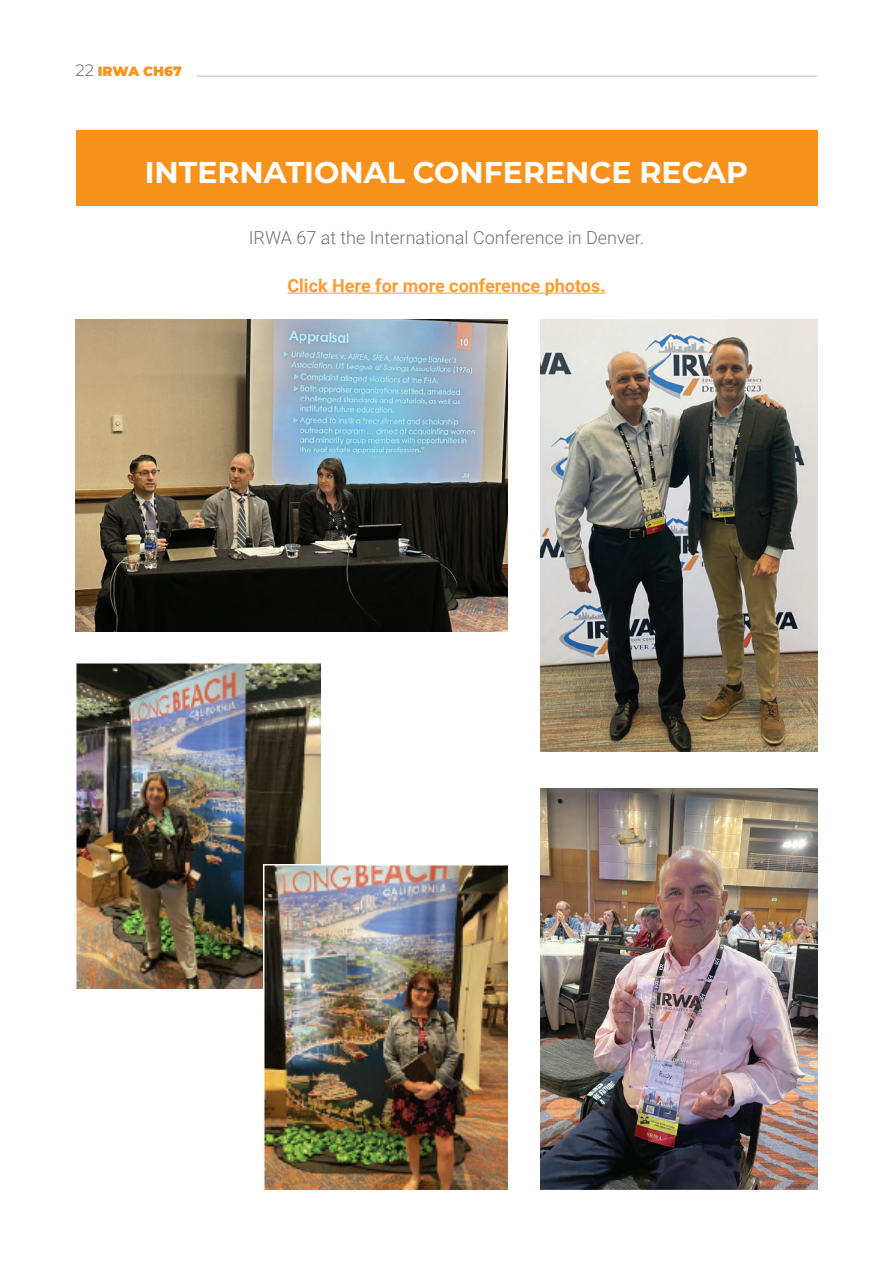
<style>
.page{position:relative;width:893px;height:1263px;background:#fff}
.page>*{position:absolute;margin:0;border:0;box-sizing:border-box;transform-origin:0 0}
.t1{font:700 30px "Montserrat";color:#fff}
.t2{font:300 18px "Roboto";color:#727376}
.t3{font:700 18px "Roboto";color:#f89d33}
.t4{font:900 13.5px "Montserrat";color:#f7931d}
.s1{font-weight:300;font-size:16.5px;color:#636366}
</style>
<div class="page">
<div style="left:76px;top:130px;width:741px;height:76px;background:#f7931d"></div>
<hr style="left:287px;top:293px;width:319px;height:1px;background:#f89d33">
<img style="left:76px;top:319px;width:432px;height:312px">
<img style="left:76px;top:663px;width:244px;height:325px">
<img style="left:541px;top:319px;width:276px;height:432px">
<img style="left:263px;top:864px;width:245px;height:326px">
<img style="left:540px;top:788px;width:277px;height:402px">
<hr style="left:196px;top:76px;width:621px;height:1px;background:#bcbdc0">
<p class="t4" style="left:76px;top:61px;width:108px"><span class="s1">22</span> IRWA CH67</p>
<h1 class="t1" style="left:145px;top:150px;width:605px">INTERNATIONAL CONFERENCE RECAP</h1>
<p class="t2" style="left:249px;top:225px;width:397px">IRWA 67 at the International Conference in Denver.</p>
<p class="t3" style="left:287px;top:273px;width:320px">Click Here for more conference photos.</p>
</div>
